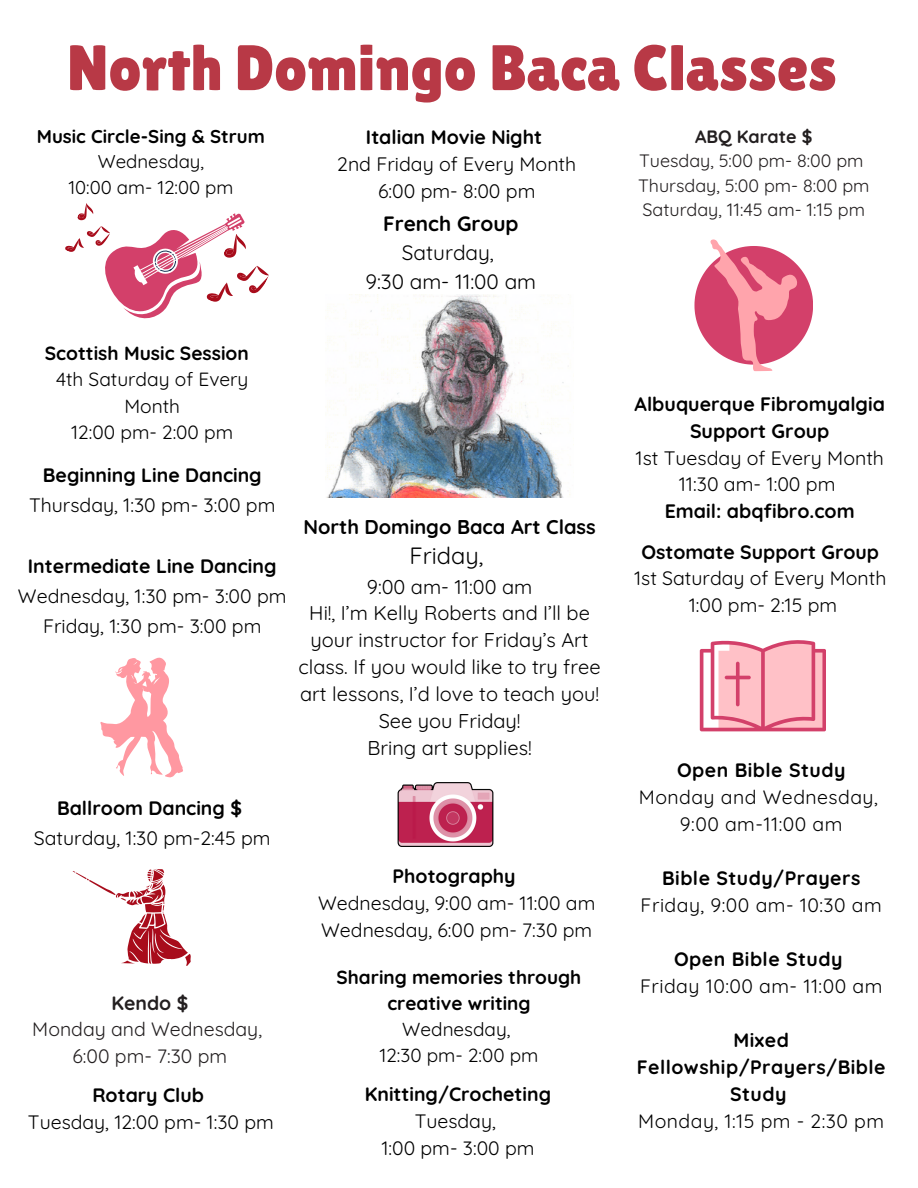
<style>
.page{position:relative;width:918px;height:1188px;background:#fff}
.page>*{position:absolute;margin:0;border:0;box-sizing:border-box;transform-origin:0 0}
.t1{font:64.2px "Lilita One";color:#b83946}
.t2{font:23.55px "Quicksand";color:#000}
.t3{font:20.7px/28.8px "Quicksand";color:#000;text-align:center}
.t4{font:19.95px/26.8px "Quicksand";color:#000;text-align:center}
.t5{font:700 19.95px "Quicksand";color:#000}
.t6{font:19.5px/30.2px "Quicksand";color:#000;text-align:center}
.t7{font:700 19.5px/26.8px "Quicksand";color:#000;text-align:center}
.t8{font:19.35px/26.8px "Quicksand";color:#000;text-align:center}
.t9{font:19.35px/27px "Quicksand";letter-spacing:.025em;color:#000;text-align:center}
.t10{font:700 19.35px/27px "Quicksand";letter-spacing:.025em;color:#000;text-align:center}
.t11{font:19.35px/26.8px "Quicksand";color:#231f20;text-align:center}
.t12{font:19.05px/26.2px "Quicksand";color:#000;text-align:center}
.t13{font:700 18.9px/26px "Quicksand";color:#000;text-align:center}
.t14{font:18.6px "Quicksand";color:#000}
.t15{font:700 18.6px "Quicksand";color:#000}
.t16{font:17.85px "Quicksand";color:#231f20}
.t17{font:700 17.85px "Quicksand";color:#231f20}
.s1{font-weight:700}
.s2{font-weight:400}
</style>
<div class="page">
<img style="left:325px;top:295px;width:245px;height:202px">
<svg style="left:73px;top:869px;width:118px;height:97px"></svg>
<svg style="left:100px;top:657px;width:83px;height:121px"></svg>
<svg style="left:694px;top:239px;width:119px;height:132px"></svg>
<svg style="left:700px;top:640px;width:126px;height:91px;background:#f4a9b7"></svg>
<img style="left:398px;top:783px;width:95px;height:64px">
<svg style="left:65px;top:203px;width:204px;height:116px"></svg>
<h2 class="t1" style="left:67px;top:31px;width:771px">North Domingo Baca Classes</h2>
<h2 class="t17" style="left:695px;top:125px;width:119px">ABQ Karate $</h2>
<h2 class="t16" style="left:639px;top:149px;width:226px">Tuesday, 5:00 pm- 8:00 pm</h2>
<p class="t16" style="left:638px;top:174px;width:233px">Thursday, 5:00 pm- 8:00 pm</p>
<p class="t16" style="left:643px;top:199px;width:224px">Saturday, 11:45 am- 1:15 pm</p>
<h2 class="t15" style="left:37px;top:124px;width:230px">Music Circle-Sing &amp; Strum</h2>
<h2 class="t14" style="left:98px;top:150px;width:108px">Wednesday,</h2>
<p class="t14" style="left:68px;top:175px;width:167px">10:00 am- 12:00 pm</p>
<p class="t6" style="left:337px;top:123px;width:241px;line-height:26.8px"><span class="s1">Italian Movie Night<br></span>2nd Friday of Every Month<br>6:00 pm- 8:00 pm</p>
<p class="t3" style="left:365px;top:209px;width:172px"><span class="s1">French Group<br></span>Saturday,<br>9:30 am- 11:00 am</p>
<h2 class="t12" style="left:45px;top:340px;width:205px"><span class="s1">Scottish Music Session<br></span>4th Saturday of Every<br>Month<br>12:00 pm- 2:00 pm</h2>
<h1 class="t6" style="left:29px;top:460px;width:248px"><span class="s1">Beginning Line Dancing<br></span>Thursday, 1:30 pm- 3:00 pm</h1>
<p class="t6" style="left:18px;top:550px;width:270px"><span class="s1">Intermediate Line Dancing<br></span>Wednesday, 1:30 pm- 3:00 pm<br>Friday, 1:30 pm- 3:00 pm</p>
<p class="t5" style="left:303px;top:514px;width:294px">North Domingo Baca Art Class</p>
<p class="t2" style="left:410px;top:541px;width:75px">Friday,</p>
<p class="t4" style="left:299px;top:573px;width:304px">9:00 am- 11:00 am<br>Hi!, I’m Kelly Roberts and I’ll be your instructor for Friday’s Art class. If you would like to try free art lessons, I’d love to teach you!<br>See you Friday!<br>Bring art supplies!</p>
<p class="t6" style="left:34px;top:792px;width:238px"><span class="s1">Ballroom Dancing $<br></span>Saturday, 1:30 pm-2:45 pm</p>
<h2 class="t11" style="left:32px;top:989px;width:231px"><span class="s1">Kendo $<br></span>Monday and Wednesday,<br>6:00 pm- 7:30 pm</h2>
<h2 class="t8" style="left:28px;top:1082px;width:247px"><span class="s1">Rotary Club<br></span>Tuesday, 12:00 pm- 1:30 pm</h2>
<h2 class="t8" style="left:318px;top:862px;width:279px"><span class="s1">Photography<br></span>Wednesday, 9:00 am- 11:00 am<br>Wednesday, 6:00 pm- 7:30 pm</h2>
<h2 class="t13" style="left:337px;top:964px;width:246px">Sharing memories through creative writing<br><span class="s2">Wednesday,<br>12:30 pm- 2:00 pm</span></h2>
<p class="t8" style="left:365px;top:1081px;width:188px"><span class="s1">Knitting/Crocheting<br></span>Tuesday,<br>1:00 pm- 3:00 pm</p>
<p class="t7" style="left:635px;top:390px;width:252px">Albuquerque Fibromyalgia<br>Support Group<br><span class="s2">1st Tuesday of Every Month<br>11:30 am- 1:00 pm<br></span>Email: abqfibro.com</p>
<h2 class="t8" style="left:634px;top:538px;width:254px"><span class="s1">Ostomate Support Group<br></span>1st Saturday of Every Month<br>1:00 pm- 2:15 pm</h2>
<p class="t9" style="left:639px;top:756px;width:241px"><span class="s1">Open Bible Study<br></span>Monday and Wednesday,<br>9:00 am-11:00 am</p>
<p class="t9" style="left:641px;top:864px;width:243px"><span class="s1">Bible Study/Prayers<br></span>Friday, 9:00 am- 10:30 am</p>
<p class="t9" style="left:640px;top:945px;width:244px"><span class="s1">Open Bible Study<br></span>Friday 10:00 am- 11:00 am</p>
<p class="t10" style="left:637px;top:1026px;width:250px">Mixed<br>Fellowship/Prayers/Bible<br>Study<br><span class="s2">Monday, 1:15 pm - 2:30 pm</span></p>
</div>
